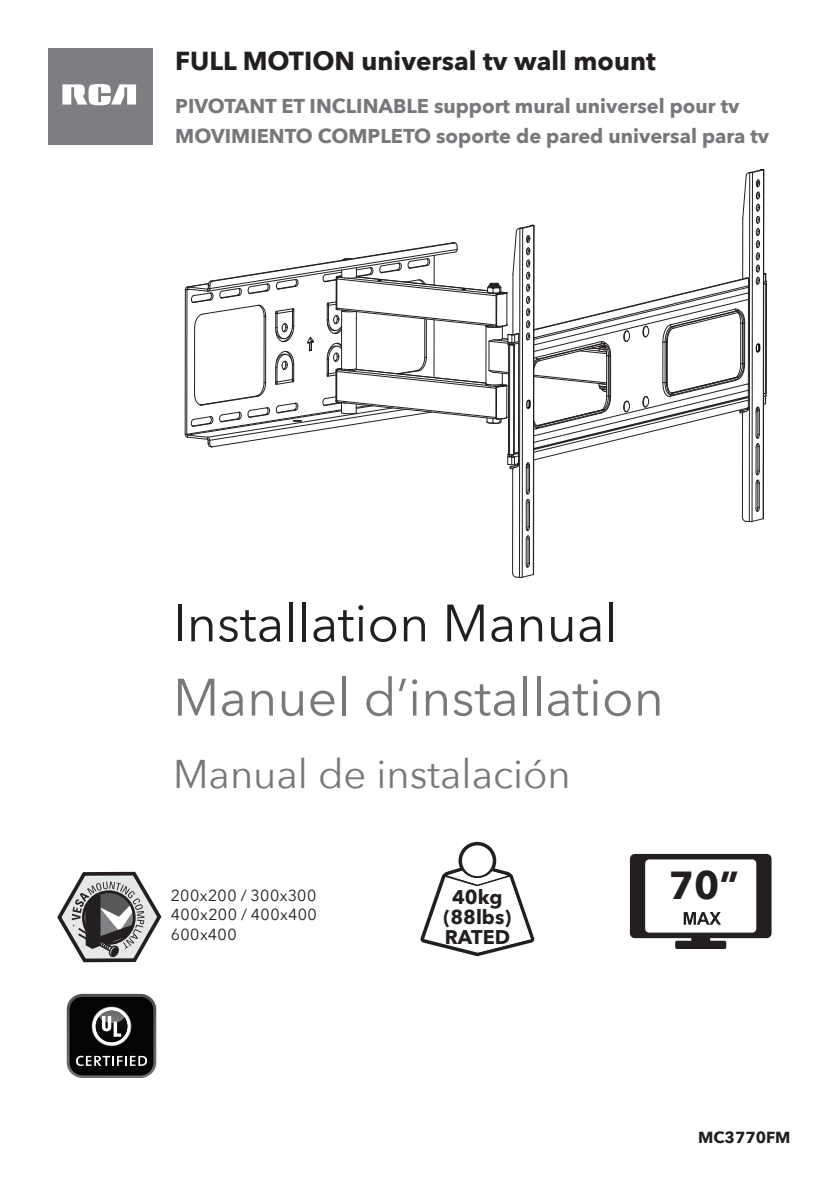
<style>
.page{position:relative;width:840px;height:1191px;background:#fff}
.page>*{position:absolute;margin:0;border:0;box-sizing:border-box;transform-origin:0 0}
.t1{font:52px "Avenir Next";color:#76787b}
.t2{font:52px "Avenir Next";color:#231f20}
.t3{font:40px "Avenir Next";color:#76787b}
.t4{font:700 39px "Avenir Next";color:#231f20}
.t5{font:700 26px "Avenir Next";color:#231f20}
.t6{font:700 20px/29.6px "Avenir Next";color:#76787b}
.t7{font:700 19.8px/19.8px "Avenir Next";color:#231f20}
.t8{font:16px/19.2px "Avenir Next";letter-spacing:.03em;color:#231f20;text-align:justify}
.t9{font:700 16px "Avenir Next";color:#231f20}
</style>
<div class="page">
<div style="left:48px;top:48px;width:104px;height:96px;background:#7c7e81"></div>
<svg style="left:62px;top:84px;width:74px;height:21px"></svg>
<svg style="left:57px;top:871px;width:105px;height:92px"></svg>
<div style="left:629px;top:854px;width:142px;height:84px;background:#231f20;border-radius:5px"></div>
<div style="left:644px;top:859px;width:111px;height:73px;background:#fff;border-radius:4px"></div>
<div style="left:674px;top:940px;width:51px;height:9px;background:#231f20;border-radius:2px"></div>
<svg style="left:690px;top:938px;width:19px;height:3px"></svg>
<svg style="left:683px;top:912px;width:37px;height:12px"></svg>
<svg style="left:420px;top:842px;width:114px;height:114px"></svg>
<svg style="left:184px;top:169px;width:582px;height:409px"></svg>
<svg style="left:67px;top:993px;width:89px;height:85px"></svg>
<div style="left:70px;top:997px;width:83px;height:78px;background:#040503;border-radius:13px"></div>
<svg style="left:76px;top:1055px;width:71px;height:11px"></svg>
<svg style="left:92px;top:1006px;width:39px;height:40px"></svg>
<h3 class="t5" style="left:175px;top:38px;width:481px">FULL MOTION universal tv wall mount</h3>
<p class="t6" style="left:175px;top:91px;width:595px">PIVOTANT ET INCLINABLE support mural universel pour tv<br>MOVIMIENTO COMPLETO soporte de pared universal para tv</p>
<h1 class="t2" style="left:173px;top:579px;width:446px">Installation Manual</h1>
<h1 class="t1" style="left:173px;top:653px;width:492px">Manuel d’installation</h1>
<h2 class="t3" style="left:173px;top:740px;width:399px">Manual de instalación</h2>
<p class="t8" style="left:171px;top:885px;width:147px">200x200 / 300x300<br>400x200 / 400x400<br>600x400</p>
<p class="t7" style="left:452px;top:887px;width:52px">40kg</p>
<p class="t7" style="left:443px;top:907px;width:69px">(88lbs)<br>RATED</p>
<h3 class="t4" style="left:668px;top:851px;width:72px">70”</h3>
<p class="t9" style="left:697px;top:1123px;width:94px">MC3770FM</p>
</div>
